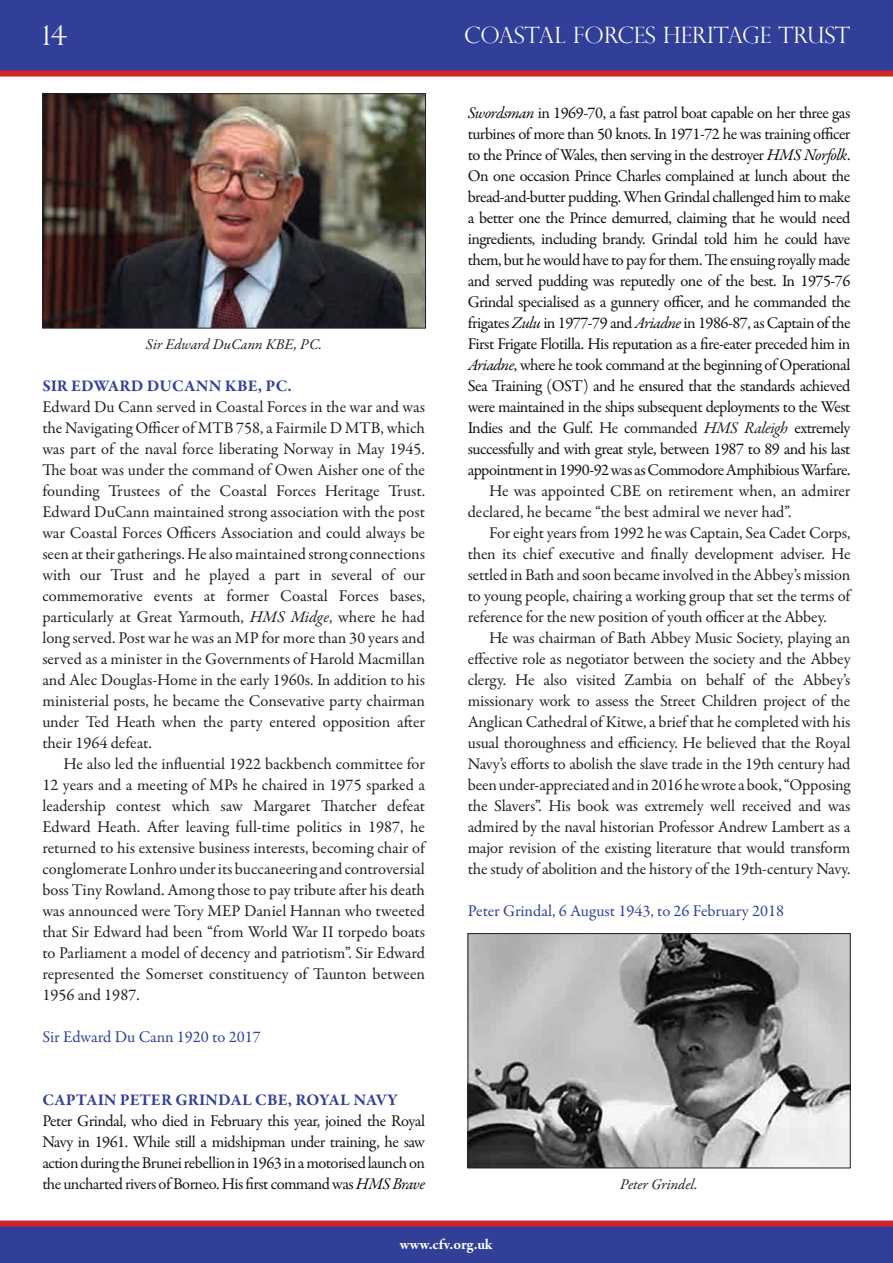
<style>
.page{position:relative;width:893px;height:1263px;background:#fff}
.page>*{position:absolute;margin:0;border:0;box-sizing:border-box;transform-origin:0 0}
.t1{font:300 27px "Perpetua Titling";color:#fff}
.t2{font:300 22.5px "Perpetua Titling";color:#fff}
.Main_text_para{font:16.5px/21px "Garamond Premr Pro";letter-spacing:-.01em;color:#231f20;text-align:justify}
.Main_text{font:16.5px/21px "Garamond Premr Pro";letter-spacing:-.03em;color:#101010;text-align:justify}
.Main_text-2{font:16.5px/21px "Garamond Premr Pro";color:#231f20;text-align:justify}
.Main_text-3{font:16.5px/21px "Garamond Premr Pro";letter-spacing:-.03em;color:#141414;text-align:justify}
.Article_author{font:16.5px "Garamond Premr Pro";color:#323f99}
.B-Head{font:700 16.5px "Garamond Premr Pro";letter-spacing:.015em;color:#323f99}
.t3{font:italic 15px "Garamond Premr Pro";color:#231f20}
.t4{font:700 15px "Garamond Premr Pro";color:#fff}
.s1{font-style:italic}
.s2{color:#101010}
.s3{font-style:italic;color:#101010}
.s4{color:#231f20}
.s5{font-style:italic;color:#231f20}
</style>
<div class="page">
<svg style="left:0;top:0;width:893px;height:77px;background:#3f3d90"></svg>
<svg style="left:0;top:1220px;width:893px;height:43px;background:#4a3d8a"></svg>
<img style="left:45px;top:96px;width:379px;height:230px">
<div style="left:43px;top:94px;width:383px;height:234px;border:1px solid #231f20"></div>
<img style="left:470px;top:935px;width:378px;height:231px">
<div style="left:468px;top:933px;width:382px;height:235px;border:1px solid #231f20"></div>
<h1 class="t1" style="left:42px;top:19px;width:27px">14</h1>
<h2 class="t2" style="left:464px;top:22px;width:388px">COASTAL FORCES HERITAGE TRUST</h2>
<p class="t3" style="left:146px;top:335px;width:178px">Sir Edward DuCann KBE, PC.</p>
<p class="B-Head" style="left:42px;top:376px;width:251px">SIR EDWARD DUCANN KBE, PC.</p>
<p class="Main_text-2" style="left:42px;top:397px;width:384px">Edward Du Cann served in Coastal Forces in the war and was the Navigating Officer of MTB 758, a Fairmile D MTB, which was part of the naval force liberating Norway in May 1945.<br>The boat was under the command of Owen Aisher one of the founding Trustees of the Coastal Forces Heritage Trust.<br>Edward DuCann maintained strong association with the post war Coastal Forces Officers Association and could always be seen at their gatherings. He also maintained strong connections with our Trust and he played a part in several of our commemorative events at former Coastal Forces bases, particularly at Great Yarmouth, <span class="s1">HMS Midge</span>, where he had long served. Post war he was an MP for more than 30 years and served as a minister in the Governments of Harold Macmillan and Alec Douglas-Home in the early 1960s. In addition to his ministerial posts, he became the Consevative party chairman under Ted Heath when the party entered opposition after their 1964 defeat.</p>
<p class="Main_text_para" style="left:42px;top:754px;width:386px;text-indent:21px">He also led the influential 1922 backbench committee for 12 years and a meeting of MPs he chaired in 1975 sparked a leadership contest which saw Margaret Thatcher defeat Edward Heath. After leaving full-time politics in 1987, he returned to his extensive business interests, becoming chair of conglomerate Lonhro under its buccaneering and controversial boss Tiny Rowland. Among those to pay tribute after his death was announced were Tory MEP Daniel Hannan who tweeted that Sir Edward had been “from World War II torpedo boats to Parliament a model of decency and patriotism”. Sir Edward represented the Somerset constituency of Taunton between 1956 and 1987.</p>
<p class="Article_author" style="left:42px;top:1027px;width:220px">Sir Edward Du Cann 1920 to 2017</p>
<p class="B-Head" style="left:42px;top:1090px;width:357px">CAPTAIN PETER GRINDAL CBE, ROYAL NAVY</p>
<p class="Main_text-3" style="left:42px;top:1111px;width:384px">Peter Grindal, who died in February this year, joined the Royal Navy in 1961. While still a midshipman under training, he saw action during the Brunei rebellion in 1963 in a motorised launch on the uncharted rivers of Borneo. <span class="s2">His first command was</span> <span class="s3">HMS Brave</span></p>
<p class="Main_text" style="left:468px;top:103px;width:384px"><span class="s1">Swordsman</span> in 1969-70, a fast patrol boat capable on her three gas turbines of more than 50 knots. In 1971-72 he was training officer to the Prince of Wales, then serving in the destroyer <span class="s1">HMS Norfolk</span>.<br>On one occasion Prince Charles complained at lunch about the bread-and-butter pudding. When Grindal challenged him to make a better one the Prince demurred, claiming that he would need ingredients, including brandy. Grindal told him he could have them, but he would have to pay for them. The ensuing royally made and served pudding was reputedly one of the best. In 1975-76<br>Grindal specialised as a gunnery officer, and he commanded the frigates <span class="s1">Zulu</span> in 1977-79 and <span class="s1">Ariadne</span> in 1986-87, as Captain of the First Frigate Flotilla. His reputation as a fire-eater preceded him in <span class="s1">Ariadne</span>, where he took command at the beginning of Operational Sea Training (OST) and he ensured that the standards achieved were maintained in the ships subsequent deployments to the West Indies and the Gulf. <span class="s4">He commanded</span> <span class="s5">HMS Raleigh</span> extremely successfully and with great style, between 1987 to 89 and his last appointment in 1990-92 was as Commodore Amphibious Warfare.</p>
<p class="Main_text_para" style="left:468px;top:481px;width:384px;text-indent:21px">He was appointed CBE on retirement when, an admirer declared, he became “the best admiral we never had”.</p>
<p class="Main_text_para" style="left:468px;top:523px;width:386px;text-indent:21px">For eight years from 1992 he was Captain, Sea Cadet Corps, then its chief executive and finally development adviser. He settled in Bath and soon became involved in the Abbey’s mission to young people, chairing a working group that set the terms of reference for the new position of youth officer at the Abbey.</p>
<p class="Main_text_para" style="left:468px;top:628px;width:385px;text-indent:21px">He was chairman of Bath Abbey Music Society, playing an effective role as negotiator between the society and the Abbey clergy. He also visited Zambia on behalf of the Abbey’s missionary work to assess the Street Children project of the Anglican Cathedral of Kitwe, a brief that he completed with his usual thoroughness and efficiency. He believed that the Royal Navy’s efforts to abolish the slave trade in the 19th century had been under-appreciated and in 2016 he wrote a book, “Opposing the Slavers”. His book was extremely well received and was admired by the naval historian Professor Andrew Lambert as a major revision of the existing literature that would transform the study of abolition and the history of the 19th-century Navy.</p>
<p class="Article_author" style="left:468px;top:901px;width:318px">Peter Grindal, 6 August 1943, to 26 February 2018</p>
<p class="t3" style="left:620px;top:1175px;width:79px">Peter Grindel.</p>
<p class="t4" style="left:400px;top:1235px;width:94px">www.cfv.org.uk</p>
</div>
